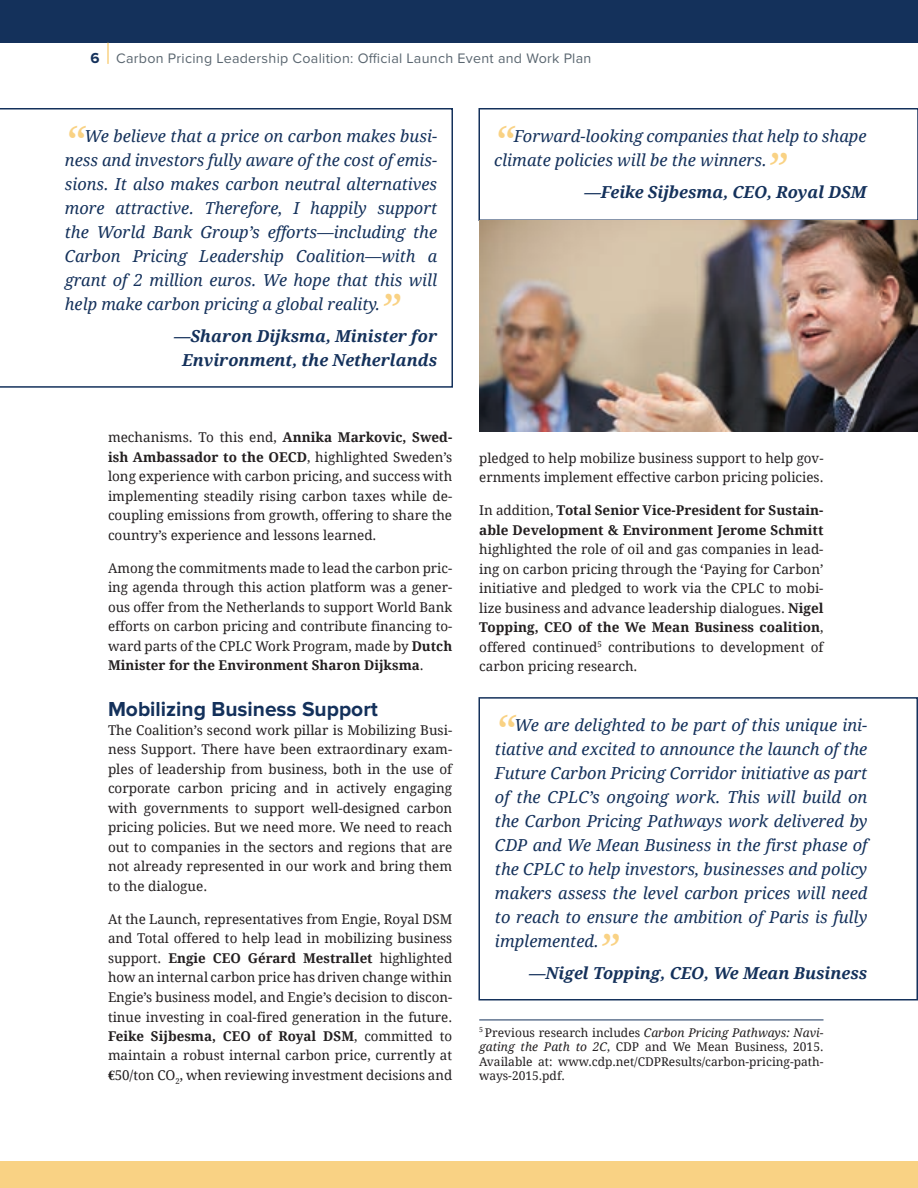
<style>
.page{position:relative;width:918px;height:1188px;background:#fff}
.page>*{position:absolute;margin:0;border:0;box-sizing:border-box;transform-origin:0 0}
.t1{font:italic 43.5px "Droid Serif";color:#f9d284}
.t2{font:700 21px "Proxima Nova";color:#14315b}
.t3{font:italic 16.5px/24px "Droid Serif";color:#14315b;text-align:justify}
.t4{font:italic 700 16.5px/24px "Droid Serif";color:#14315b;text-align:center}
.t5{font:14.25px "Proxima Nova";letter-spacing:.02em;color:#5a6670}
.t6{font:13.5px/19.5px "Droid Serif";color:#231f20;text-align:justify}
.t7{font:700 13.5px/19.5px "Droid Serif";color:#231f20}
.t8{font:12px/14.4px "Droid Serif";color:#231f20;text-align:justify}
.s1{font-weight:700;font-size:15px;color:#14315b}
.s2{font-weight:700}
.s3{font-family:"Euro Serif";font-weight:700}
.s4{font-weight:400}
.s5{font-style:italic}
</style>
<div class="page">
<div style="left:0;top:1162px;width:918px;height:26px;background:#f9d284"></div>
<div style="left:0;top:0;width:918px;height:43px;background:#14315b"></div>
<hr style="left:107px;top:43px;width:2px;height:21px;background:#f9d284">
<div style="left:478px;top:697px;width:440px;height:303px;border:2px solid #14315b"></div>
<svg style="left:0;top:108px;width:453px;height:280px"></svg>
<div style="left:478px;top:108px;width:440px;height:113px;border:2px solid #14315b"></div>
<img style="left:479px;top:220px;width:439px;height:212px">
<hr style="left:479px;top:1020px;width:345px;height:1px;background:#14315b">
<p class="t5" style="left:91px;top:50px;width:502px"><span class="s1">6</span> Carbon Pricing Leadership Coalition: Official Launch Event and Work Plan</p>
<h1 class="t1" style="left:65px;top:117px;width:21px">“</h1>
<p class="t3" style="left:65px;top:125px;width:374px;text-indent:20px">We believe that a price on carbon makes busi&shy;ness and investors fully aware of the cost of emis&shy;sions. It also makes carbon neutral alternatives more attractive. Therefore, I happily support the World Bank Group’s efforts—including the Carbon Pricing Leadership Coalition—with a grant of 2 million euros. We hope that this will help make carbon pricing a global reality.</p>
<h1 class="t1" style="left:380px;top:285px;width:21px">”</h1>
<p class="t4" style="left:174px;top:324px;width:265px">—Sharon Dijksma, Minister for<br>Environment, the Netherlands</p>
<p class="t6" style="left:108px;top:428px;width:346px">mechanisms. To this end, <span class="s2">Annika Markovic, Swed&shy;ish Ambassador to the OECD</span>, highlighted Sweden’s long experience with carbon pricing, and success with implementing steadily rising carbon taxes while de&shy;coupling emissions from growth, offering to share the country’s experience and lessons learned.</p>
<p class="t6" style="left:108px;top:558px;width:346px">Among the commitments made to lead the carbon pric&shy;ing agenda through this action platform was a gener&shy;ous offer from the Netherlands to support World Bank efforts on carbon pricing and contribute financing to&shy;ward parts of the CPLC Work Program, made by <span class="s2">Dutch Minister for the Environment Sharon Dijksma</span>.</p>
<h2 class="t2" style="left:108px;top:696px;width:271px">Mobilizing Business Support</h2>
<p class="t6" style="left:108px;top:721px;width:346px">The Coalition’s second work pillar is Mobilizing Busi&shy;ness Support. There have been extraordinary exam&shy;ples of leadership from business, both in the use of corporate carbon pricing and in actively engaging with governments to support well-designed carbon pricing policies. But we need more. We need to reach out to companies in the sectors and regions that are not already represented in our work and bring them to the dialogue.</p>
<p class="t6" style="left:108px;top:910px;width:346px">At the Launch, representatives from Engie, Royal DSM and Total offered to help lead in mobilizing business support. <span class="s2">Engie CEO Gérard Mestrallet</span> highlighted how an internal carbon price has driven change within Engie’s business model, and Engie’s decision to discon&shy;tinue investing in coal-fired generation in the future.<br><span class="s2">Feike Sijbesma, CEO of Royal DSM</span>, committed to maintain a robust internal carbon price, currently at <span class="s3">€</span>50/ton CO<sub>2</sub>, when reviewing investment decisions and</p>
<h1 class="t1" style="left:494px;top:117px;width:21px">“</h1>
<p class="t3" style="left:494px;top:125px;width:374px;text-indent:20px">Forward-looking companies that help to shape climate policies will be the winners.</p>
<h1 class="t1" style="left:767px;top:144px;width:21px">”</h1>
<p class="t4" style="left:584px;top:180px;width:284px">—Feike Sijbesma, CEO, Royal DSM</p>
<p class="t6" style="left:479px;top:448px;width:346px">pledged to help mobilize business support to help gov&shy;ernments implement effective carbon pricing policies.</p>
<p class="t7" style="left:479px;top:501px;width:346px"><span class="s4">In addition,</span> Total Senior Vice-President for Sustain&shy;able Development &amp; Environment Jerome Schmitt</p>
<p class="t6" style="left:479px;top:540px;width:346px">highlighted the role of oil and gas companies in lead&shy;ing on carbon pricing through the ‘Paying for Carbon’ initiative and pledged to work via the CPLC to mobi&shy;lize business and advance leadership dialogues. <span class="s2">Nigel Topping, CEO of the We Mean Business coalition</span>, offered continued<sup>5</sup> contributions to development of carbon pricing research.</p>
<h1 class="t1" style="left:495px;top:706px;width:21px">“</h1>
<p class="t3" style="left:495px;top:714px;width:374px;text-indent:20px">We are delighted to be part of this unique ini&shy;tiative and excited to announce the launch of the Future Carbon Pricing Corridor initiative as part of the CPLC’s ongoing work. This will build on the Carbon Pricing Pathways work delivered by CDP and We Mean Business in the first phase of the CPLC to help investors, businesses and policy makers assess the level carbon prices will need to reach to ensure the ambition of Paris is fully implemented.</p>
<h1 class="t1" style="left:599px;top:925px;width:21px">”</h1>
<p class="t4" style="left:529px;top:961px;width:340px">—Nigel Topping, CEO, We Mean Business</p>
<p class="t8" style="left:479px;top:1025px;width:346px"><sup>5</sup> Previous research includes <span class="s5">Carbon Pricing Pathways: Navi&shy;gating the Path to 2C</span>, CDP and We Mean Business, 2015.<br>Available at: www.cdp.net/CDPResults/carbon-pricing-path&shy;ways-2015.pdf.</p>
</div>
